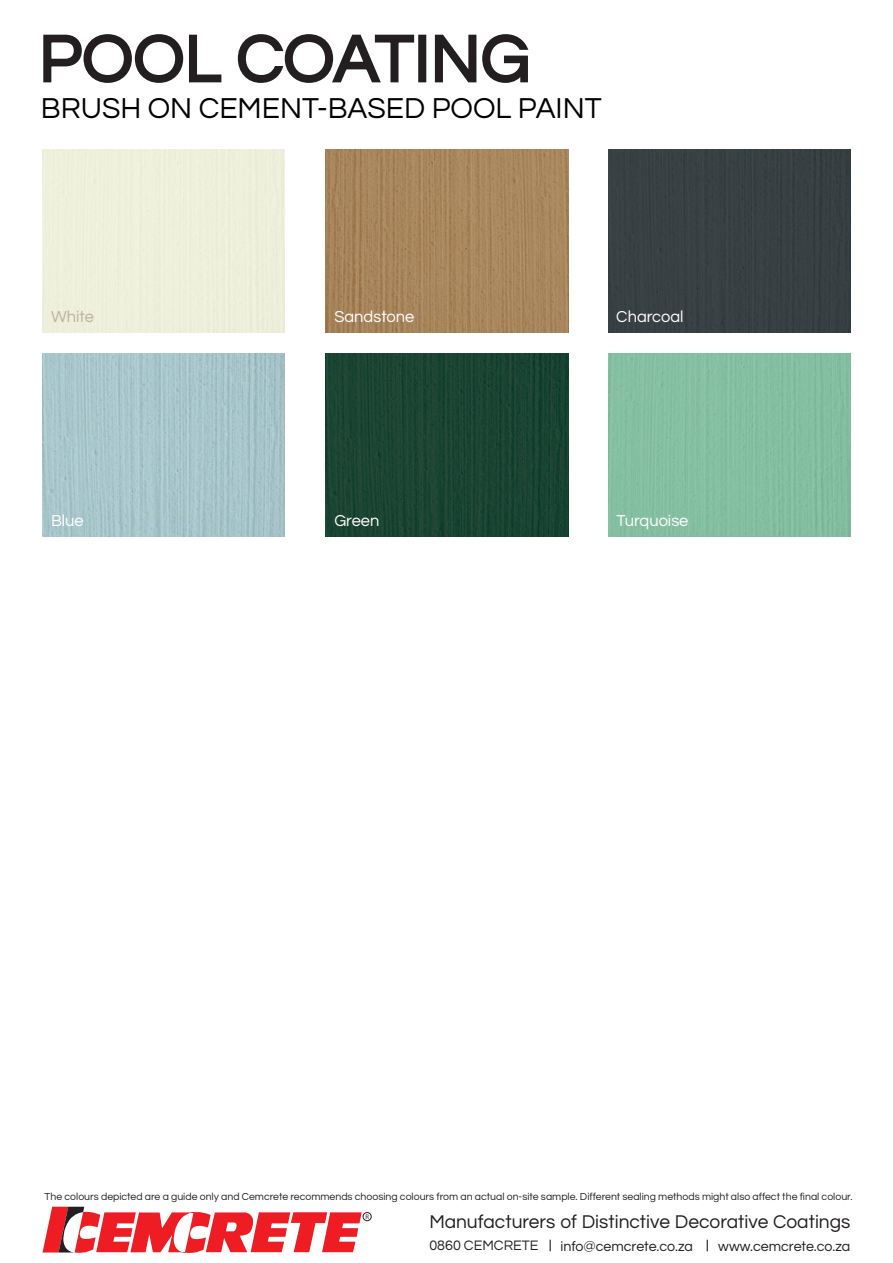
<style>
.page{position:relative;width:893px;height:1263px;background:#fff}
.page>*{position:absolute;margin:0;border:0;box-sizing:border-box;transform-origin:0 0}
.t1{font:67.5px "Questrial";letter-spacing:.01em;color:#231f20}
.t2{font:30px "Questrial";color:#000}
.t3{font:19.2px "Questrial";color:#231f20}
.t4{font:16.5px "Questrial";color:#fff}
.t5{font:16.5px "Questrial";color:#bbb29e}
.t6{font:14.25px "Questrial";color:#231f20}
.t7{font:10.5px "Questrial";color:#231f20}
.t8{font:6.6px "Myriad";color:#231f20}
</style>
<div class="page">
<svg style="left:43px;top:34px;width:179px;height:49px"></svg>
<svg style="left:237px;top:34px;width:178px;height:49px"></svg>
<div style="left:418px;top:35px;width:8px;height:47px;border:3px solid #231f20"></div>
<svg style="left:434px;top:34px;width:95px;height:49px"></svg>
<svg style="left:43px;top:1207px;width:319px;height:46px"></svg>
<div style="left:363px;top:1212px;width:8px;height:9px;border:1px solid #231f20;border-radius:50%"></div>
<img style="left:43px;top:354px;width:242px;height:183px">
<img style="left:326px;top:354px;width:242px;height:183px">
<div style="left:608px;top:354px;width:242px;height:183px;background:#84bea0"></div>
<img style="left:326px;top:150px;width:242px;height:182px">
<div style="left:608px;top:150px;width:242px;height:182px;background:#384043"></div>
<h1 class="t1" style="left:39px;top:26px;width:492px">POOL COATING</h1>
<h2 class="t2" style="left:41px;top:93px;width:562px">BRUSH ON CEMENT-BASED POOL PAINT</h2>
<h3 class="t5" style="left:51px;top:308px;width:44px">White</h3>
<h3 class="t4" style="left:334px;top:308px;width:81px">Sandstone</h3>
<h3 class="t4" style="left:616px;top:308px;width:69px">Charcoal</h3>
<h3 class="t4" style="left:51px;top:512px;width:34px">Blue</h3>
<h3 class="t4" style="left:334px;top:512px;width:47px">Green</h3>
<h3 class="t4" style="left:617px;top:512px;width:73px">Turquoise</h3>
<p class="t7" style="left:45px;top:1191px;width:809px">The colours depicted are a guide only and Cemcrete recommends choosing colours from an actual on-site sample. Different sealing methods might also affect the final colour.</p>
<p class="t8" style="left:365px;top:1213px;width:5px">R</p>
<h3 class="t3" style="left:429px;top:1212px;width:422px">Manufacturers of Distinctive Decorative Coatings</h3>
<h3 class="t6" style="left:429px;top:1239px;width:111px">0860 CEMCRETE</h3>
<h3 class="t6" style="left:560px;top:1239px;width:134px">info@cemcrete.co.za</h3>
<h3 class="t6" style="left:718px;top:1239px;width:134px">www.cemcrete.co.za</h3>
</div>
